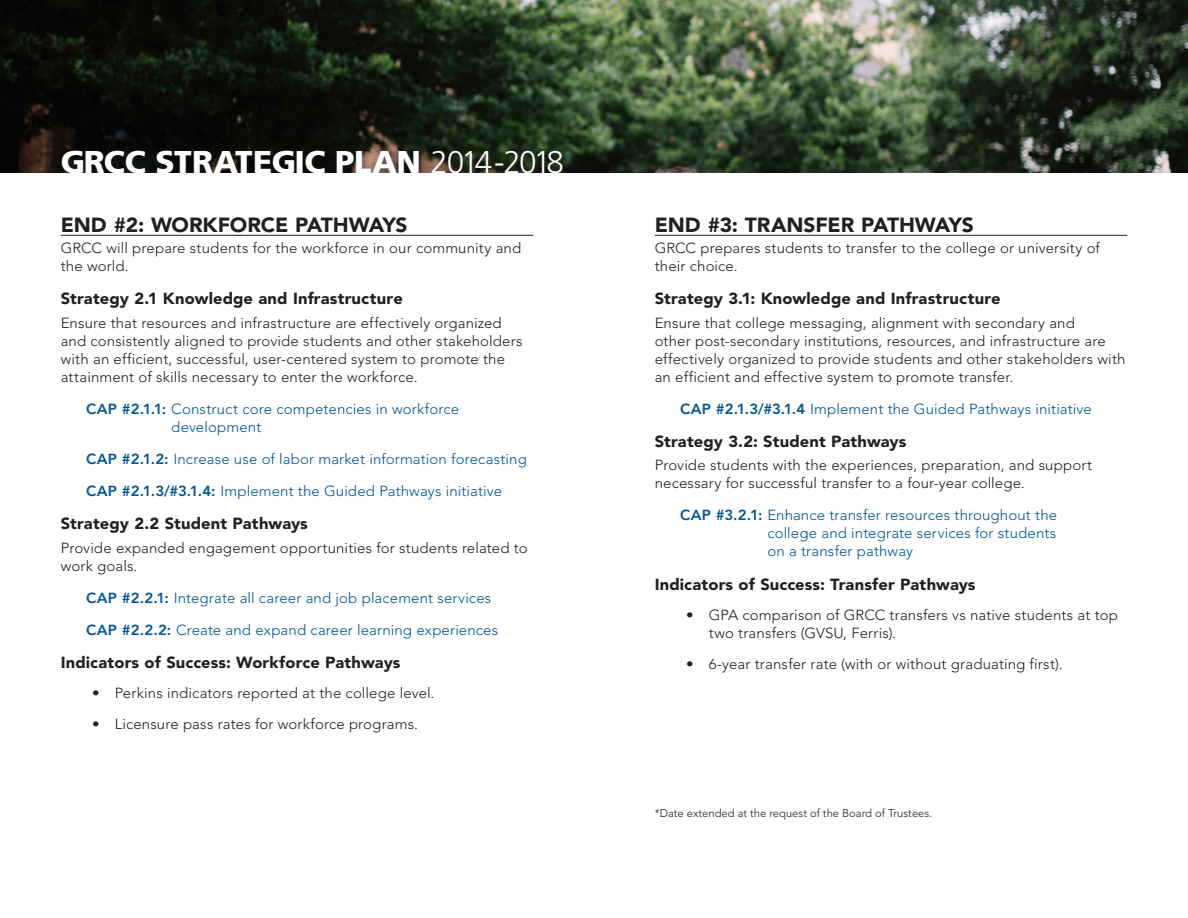
<style>
.page{position:relative;width:1188px;height:918px;background:#fff}
.page>*{position:absolute;margin:0;border:0;box-sizing:border-box;transform-origin:0 0}
.t1{font:900 31.5px "Frutiger LT Std";letter-spacing:-.02em;color:#fff}
.End{font:900 20.4px "Avenir LT Std";letter-spacing:-.005em;color:#231f20}
.Strategy_NO{font:900 16.05px "Avenir LT Std";letter-spacing:.01em;color:#231f20}
.Strategic_Plan{font:300 14.55px/18px "Avenir LT Std";letter-spacing:.01em;color:#231f20}
.CAP{font:300 14.55px/18px "Avenir LT Std";letter-spacing:.01em;color:#005595}
.Numbers{font:300 14.55px/18px "Avenir LT Std";letter-spacing:.01em;color:#231f20}
.t2{font:300 11.25px "Avenir LT Std";color:#231f20}
.s1{font-weight:300}
.s2{font-weight:800}
</style>
<div class="page">
<img style="left:0;top:0;width:1188px;height:173px">
<hr style="left:61px;top:235px;width:472px;height:1px;background:#231f20">
<hr style="left:655px;top:235px;width:472px;height:1px;background:#231f20">
<div style="left:62px;top:147px;width:507px;height:29px;background:#231f20;opacity:.3"></div>
<div style="left:0;top:173px;width:594px;height:8px;background:#fff"></div>
<p class="t1" style="left:61px;top:143px;width:505px">GRCC STRATEGIC PLAN <span class="s1">2014-2018</span></p>
<p class="End" style="left:61px;top:212px;width:348px">END #2: WORKFORCE PATHWAYS</p>
<p class="Strategic_Plan" style="left:61px;top:239px;width:462px">GRCC will prepare students for the workforce in our community and the world.</p>
<p class="Strategy_NO" style="left:61px;top:289px;width:344px">Strategy 2.1 Knowledge and Infrastructure</p>
<p class="Strategic_Plan" style="left:61px;top:314px;width:463px">Ensure that resources and infrastructure are effectively organized and consistently aligned to provide students and other stakeholders with an efficient, successful, user-centered system to promote the attainment of skills necessary to enter the workforce.</p>
<p class="CAP" style="left:171px;top:400px;width:289px;text-indent:-85px"><span class="s2">CAP #2.1.1:</span> Construct core competencies in workforce development</p>
<p class="CAP" style="left:86px;top:450px;width:442px"><span class="s2">CAP #2.1.2:</span> Increase use of labor market information forecasting</p>
<p class="CAP" style="left:86px;top:482px;width:417px"><span class="s2">CAP #2.1.3/#3.1.4:</span> Implement the Guided Pathways initiative</p>
<p class="Strategy_NO" style="left:61px;top:514px;width:249px">Strategy 2.2 Student Pathways</p>
<p class="Strategic_Plan" style="left:61px;top:539px;width:468px">Provide expanded engagement opportunities for students related to work goals.</p>
<p class="CAP" style="left:86px;top:589px;width:407px"><span class="s2">CAP #2.2.1:</span> Integrate all career and job placement services</p>
<p class="CAP" style="left:86px;top:621px;width:413px"><span class="s2">CAP #2.2.2:</span> Create and expand career learning experiences</p>
<p class="Strategy_NO" style="left:61px;top:653px;width:341px">Indicators of Success: Workforce Pathways</p>
<p class="Numbers" style="left:92px;top:684px;width:344px">• Perkins indicators reported at the college level.</p>
<p class="Numbers" style="left:92px;top:716px;width:327px">• Licensure pass rates for workforce programs.</p>
<p class="End" style="left:655px;top:212px;width:321px">END #3: TRANSFER PATHWAYS</p>
<p class="Strategic_Plan" style="left:655px;top:239px;width:447px">GRCC prepares students to transfer to the college or university of their choice.</p>
<p class="Strategy_NO" style="left:655px;top:289px;width:347px">Strategy 3.1: Knowledge and Infrastructure</p>
<p class="Strategic_Plan" style="left:655px;top:314px;width:472px">Ensure that college messaging, alignment with secondary and<br>other post-secondary institutions, resources, and infrastructure are effectively organized to provide students and other stakeholders with an efficient and effective system to promote transfer.</p>
<p class="CAP" style="left:680px;top:400px;width:413px"><span class="s2">CAP #2.1.3/#3.1.4</span> Implement the Guided Pathways initiative</p>
<p class="Strategy_NO" style="left:655px;top:432px;width:253px">Strategy 3.2: Student Pathways</p>
<p class="Strategic_Plan" style="left:655px;top:456px;width:439px">Provide students with the experiences, preparation, and support necessary for successful transfer to a four-year college.</p>
<p class="CAP" style="left:767px;top:507px;width:291px;text-align:justify;text-indent:-87px"><span class="s2">CAP #3.2.1:</span> Enhance transfer resources throughout the college and integrate services for students on a transfer pathway</p>
<p class="Strategy_NO" style="left:655px;top:574px;width:322px">Indicators of Success: Transfer Pathways</p>
<p class="Numbers" style="left:709px;top:606px;width:411px;text-indent:-22px">• GPA comparison of GRCC transfers vs native students at top two transfers (GVSU, Ferris).</p>
<p class="Numbers" style="left:686px;top:655px;width:378px">• 6-year transfer rate (with or without graduating first).</p>
<p class="t2" style="left:655px;top:806px;width:279px">*Date extended at the request of the Board of Trustees.</p>
</div>
